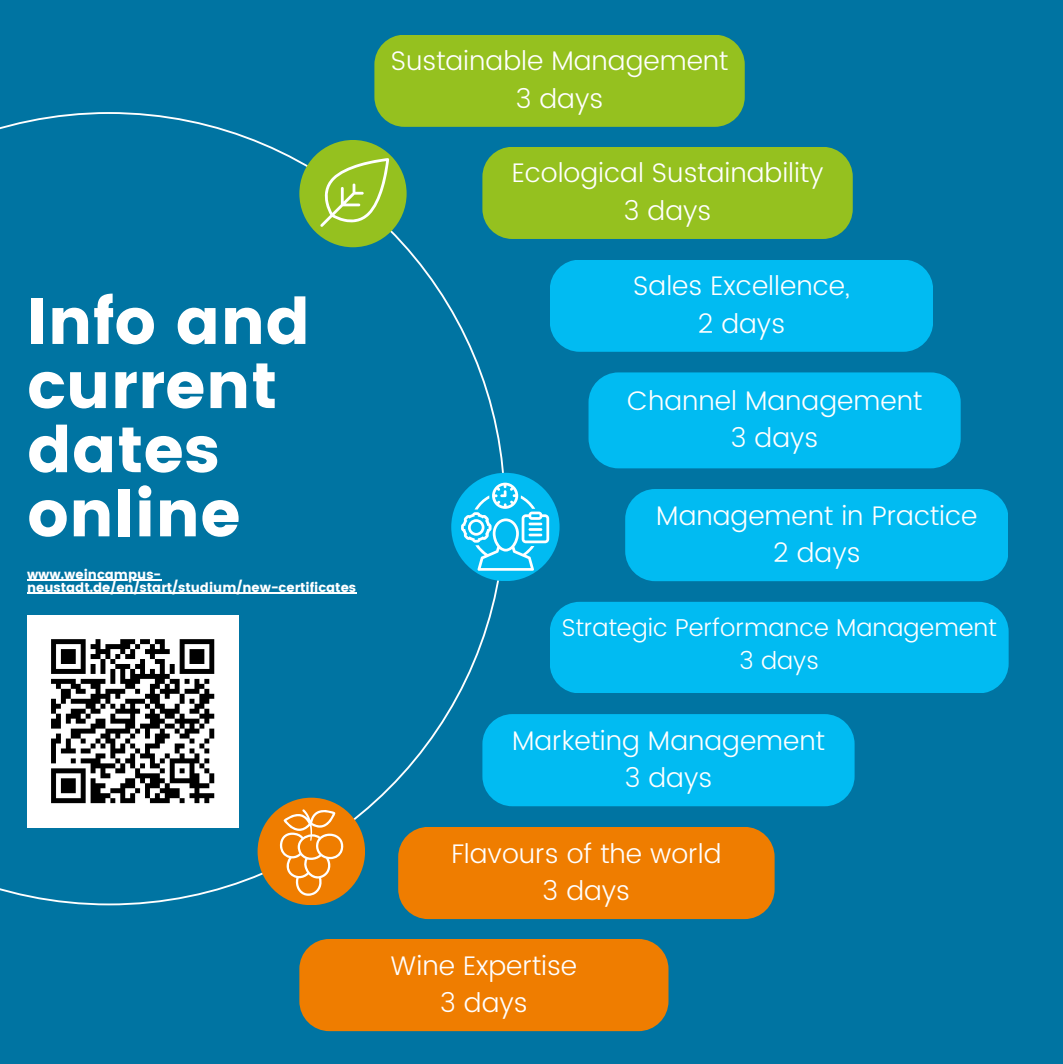
<style>
.page{position:relative;width:1063px;height:1064px;background:#fff}
.page>*{position:absolute;margin:0;border:0;box-sizing:border-box;transform-origin:0 0}
.t1{font:64.25px/64px "Poppins";color:#fff}
.t2{font:300 26.75px "Poppins";color:#fff}
.t3{font:300 24.25px "Poppins";color:#fff}
.t4{font:13px/13px "Poppins";color:#fff}
</style>
<div class="page">
<div style="left:0;top:0;width:1062px;height:1062px;background:#0074a2"></div>
<svg style="left:0;top:112px;width:505px;height:793px"></svg>
<div style="left:299px;top:938px;width:369px;height:92px;background:#ef7d00;border-radius:30px"></div>
<div style="left:588px;top:372px;width:372px;height:96px;background:#01bbf2;border-radius:30px"></div>
<div style="left:398px;top:826px;width:376px;height:92px;background:#ef7d00;border-radius:30px"></div>
<div style="left:374px;top:35px;width:370px;height:92px;background:#95c11f;border-radius:30px"></div>
<div style="left:550px;top:259px;width:382px;height:93px;background:#01bbf2;border-radius:30px"></div>
<div style="left:482px;top:714px;width:372px;height:92px;background:#01bbf2;border-radius:30px"></div>
<div style="left:451px;top:472px;width:108px;height:109px;background:#01bbf2;border-radius:50%"></div>
<div style="left:482px;top:147px;width:370px;height:92px;background:#95c11f;border-radius:30px"></div>
<div style="left:257px;top:797px;width:108px;height:107px;background:#ef7d00;border-radius:50%"></div>
<div style="left:625px;top:489px;width:383px;height:92px;background:#01bbf2;border-radius:30px"></div>
<div style="left:550px;top:601px;width:458px;height:91px;background:#01bbf2;border-radius:30px"></div>
<svg style="left:302px;top:140px;width:105px;height:105px"></svg>
<svg style="left:280px;top:807px;width:64px;height:88px"></svg>
<svg style="left:461px;top:482px;width:88px;height:88px"></svg>
<img style="left:27px;top:615px;width:212px;height:212px">
<hr style="left:27px;top:579px;width:134px;height:1px;background:#fff">
<hr style="left:27px;top:592px;width:329px;height:1px;background:#fff">
<p class="t1" style="left:27px;top:290px;width:285px">Info and current dates online</p>
<p class="t4" style="left:27px;top:567px;width:331px">www.weincampus&shy;neustadt.de/en/start/studium/new-certificates</p>
<p class="t2" style="left:391px;top:45px;width:339px">Sustainable Management</p>
<p class="t2" style="left:516px;top:83px;width:89px">3 days</p>
<p class="t2" style="left:511px;top:157px;width:313px">Ecological Sustainability</p>
<p class="t2" style="left:624px;top:195px;width:89px">3 days</p>
<p class="t2" style="left:633px;top:270px;width:218px">Sales Excellence,</p>
<p class="t2" style="left:697px;top:308px;width:89px">2 days</p>
<p class="t2" style="left:627px;top:385px;width:296px">Channel Management</p>
<p class="t2" style="left:731px;top:422px;width:89px">3 days</p>
<p class="t2" style="left:656px;top:499px;width:323px">Management in Practice</p>
<p class="t2" style="left:773px;top:537px;width:89px">2 days</p>
<p class="t3" style="left:562px;top:613px;width:436px">Strategic Performance Management</p>
<p class="t3" style="left:739px;top:646px;width:81px">3 days</p>
<p class="t2" style="left:512px;top:724px;width:314px">Marketing Management</p>
<p class="t2" style="left:624px;top:762px;width:89px">3 days</p>
<p class="t2" style="left:451px;top:837px;width:271px">Flavours of the world</p>
<p class="t2" style="left:542px;top:874px;width:89px">3 days</p>
<p class="t2" style="left:391px;top:949px;width:188px">Wine Expertise</p>
<p class="t2" style="left:440px;top:986px;width:89px">3 days</p>
</div>
